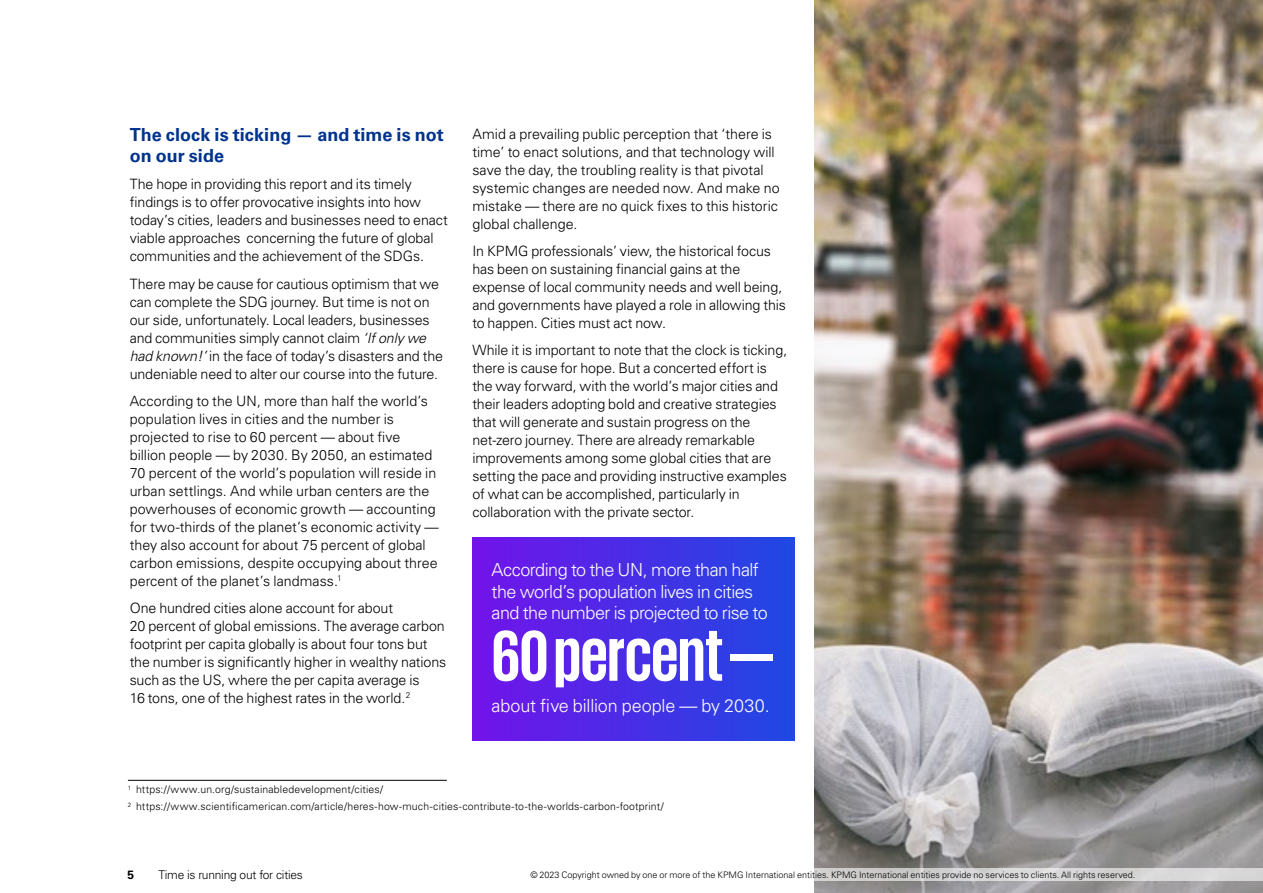
<style>
.page{position:relative;width:1263px;height:893px;background:#fff}
.page>*{position:absolute;margin:0;border:0;box-sizing:border-box;transform-origin:0 0}
.t1{font:700 73.5px "KPMG";letter-spacing:-.005em;color:#fff}
.t2{font:300 18px/21.6px "Univers LT Std";letter-spacing:-.025em;color:#fff}
.t3{font:700 18px/21.6px "Univers LT Std";letter-spacing:.005em;color:#00338d}
.t4{font:300 18px "Univers LT Std";letter-spacing:-.005em;color:#fff}
.t5{font:300 14.25px/18px "Univers LT Std";letter-spacing:-.005em;color:#000}
.t6{font:300 12px "Univers LT Std";letter-spacing:-.02em;color:#000}
.t7{font:700 12px "Univers LT Std";color:#000}
.t8{font:300 10.5px/16.8px "Univers LT Std";letter-spacing:.015em;color:#000}
.t9{font:300 9px "Univers LT Std";color:#000}
.s1{font-style:italic}
</style>
<div class="page">
<div style="left:472px;top:537px;width:322px;height:204px;background:linear-gradient(to right,#7213ea,#1f48e2)"></div>
<hr style="left:128px;top:780px;width:319px;height:1px;background:#000">
<img style="left:814px;top:0;width:449px;height:893px">
<svg style="left:814px;top:868px;width:449px;height:13px;background:#d4d3d4"></svg>
<p class="t3" style="left:130px;top:124px;width:316px">The clock is ticking — and time is not on our side</p>
<p class="t5" style="left:130px;top:175px;width:320px">The hope in providing this report and its timely findings is to offer provocative insights into how today’s cities, leaders and businesses need to enact viable approaches concerning the future of global communities and the achievement of the SDGs.</p>
<p class="t5" style="left:130px;top:275px;width:315px">There may be cause for cautious optimism that we can complete the SDG journey. But time is not on our side, unfortunately. Local leaders, businesses and communities simply cannot claim <span class="s1">‘If only we had known!’</span> in the face of today’s disasters and the undeniable need to alter our course into the future.</p>
<p class="t5" style="left:130px;top:392px;width:311px">According to the UN, more than half the world’s population lives in cities and the number is projected to rise to 60 percent — about five billion people — by 2030. By 2050, an estimated 70 percent of the world’s population will reside in urban settlings. And while urban centers are the powerhouses of economic growth — accounting for two-thirds of the planet’s economic activity — they also account for about 75 percent of global carbon emissions, despite occupying about three percent of the planet’s landmass.<sup>1</sup></p>
<p class="t5" style="left:130px;top:599px;width:318px">One hundred cities alone account for about<br>20 percent of global emissions. The average carbon footprint per capita globally is about four tons but the number is significantly higher in wealthy nations such as the US, where the per capita average is<br>16 tons, one of the highest rates in the world.<sup>2</sup></p>
<p class="t5" style="left:472px;top:125px;width:309px">Amid a prevailing public perception that ‘there is time’ to enact solutions, and that technology will save the day, the troubling reality is that pivotal systemic changes are needed now. And make no mistake — there are no quick fixes to this historic global challenge.</p>
<p class="t5" style="left:472px;top:242px;width:315px">In KPMG professionals’ view, the historical focus has been on sustaining financial gains at the expense of local community needs and well being, and governments have played a role in allowing this to happen. Cities must act now.</p>
<p class="t5" style="left:472px;top:341px;width:316px">While it is important to note that the clock is ticking, there is cause for hope. But a concerted effort is the way forward, with the world’s major cities and their leaders adopting bold and creative strategies that will generate and sustain progress on the net-zero journey. There are already remarkable improvements among some global cities that are setting the pace and providing instructive examples of what can be accomplished, particularly in collaboration with the private sector.</p>
<p class="t2" style="left:492px;top:559px;width:278px">According to the UN, more than half the world’s population lives in cities and the number is projected to rise to</p>
<h1 class="t1" style="left:492px;top:619px;width:285px">60 percent —</h1>
<p class="t4" style="left:492px;top:695px;width:280px">about five billion people — by 2030.</p>
<p class="t8" style="left:128px;top:781px;width:537px"><sup>1</sup> https://www.un.org/sustainabledevelopment/cities/<br><sup>2</sup> https://www.scientificamerican.com/article/heres-how-much-cities-contribute-to-the-worlds-carbon-footprint/</p>
<p class="t7" style="left:128px;top:868px;width:8px">5</p>
<p class="t6" style="left:158px;top:868px;width:146px">Time is running out for cities</p>
<p class="t9" style="left:530px;top:869px;width:606px">© 2023 Copyright owned by one or more of the KPMG International entities. KPMG International entities provide no services to clients. All rights reserved.</p>
</div>
